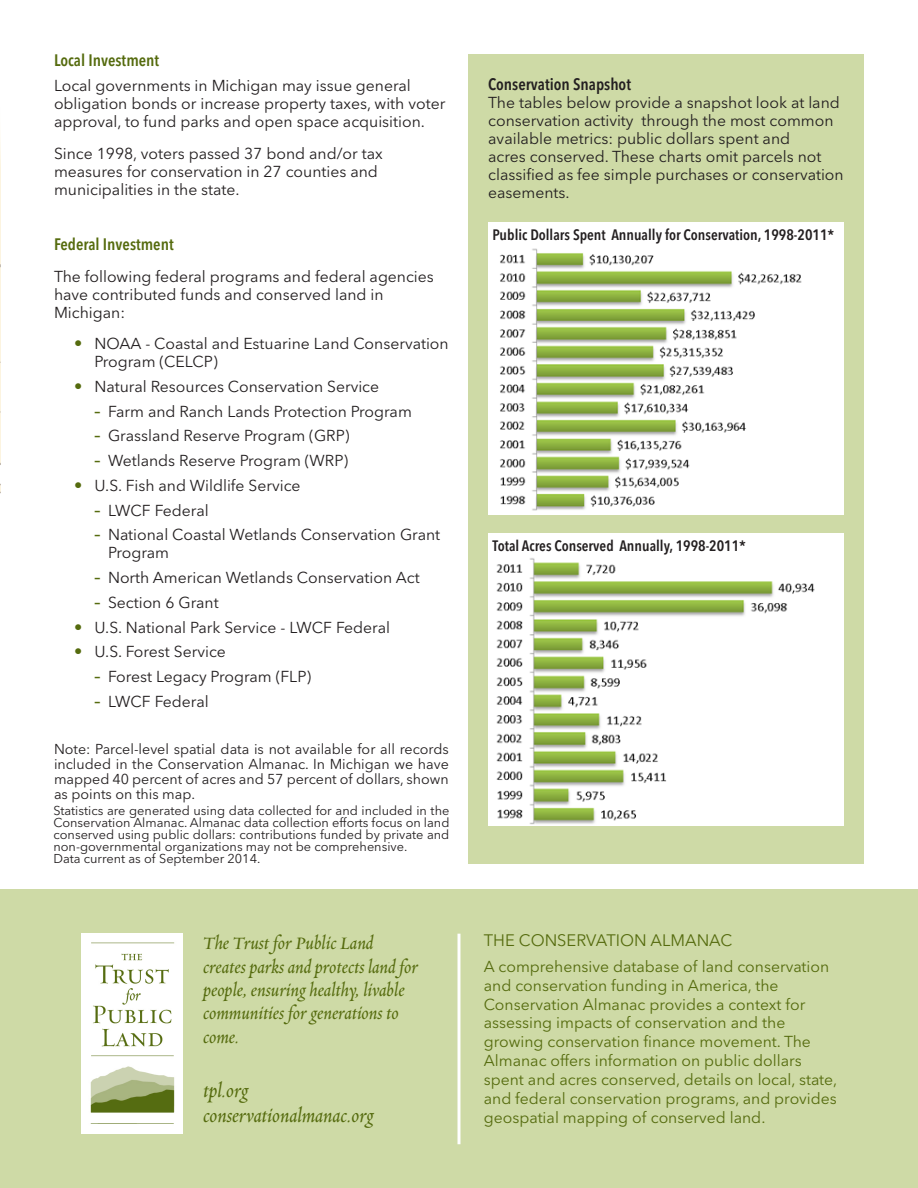
<style>
.page{position:relative;width:918px;height:1188px;background:#fff}
.page>*{position:absolute;margin:0;border:0;box-sizing:border-box;transform-origin:0 0}
.t1{font:italic 21px/25.2px "Requiem Text";color:#556b0e}
.t2{font:italic 19.5px/23.4px "Requiem Text";color:#556b0e}
.t3{font:16.5px "Avenir Next LT Pro";color:#556b0e}
.t4{font:600 condensed 16.5px "Avenir Next LT Pro";color:#231f20}
.Columns_text{font:600 condensed 16.5px "Avenir Next LT Pro";color:#556b0e}
.Section_headers{font:600 condensed 16.5px "Avenir Next LT Pro";color:#556b0e}
.Columns_text-2{font:15.75px/18px "Avenir Next LT Pro";color:#231f20}
.t5{font:15.75px/18.9px "Avenir Next LT Pro";color:#556b0e}
.t6{font:600 condensed 15px "Avenir Next LT Pro";color:#231f20}
.t7{font:14.25px/15px "Avenir Next LT Pro";color:#231f20;text-align:justify}
.t8{font:12.75px/12px "Avenir Next LT Pro";color:#231f20}
.s1{font-weight:600;font-stretch:condensed;font-size:16.5px;color:#556b0e}
</style>
<div class="page">
<div style="left:0;top:890px;width:918px;height:298px;background:#cedaa6"></div>
<hr style="left:458px;top:934px;width:2px;height:210px;background:#fff">
<img style="left:81px;top:934px;width:101px;height:200px">
<div style="left:468px;top:54px;width:396px;height:810px;background:#cedaa6"></div>
<hr style="left:0;top:567px;width:1px;height:81px;background:#556b0e">
<img style="left:0;top:138px;width:1px;height:430px">
<div style="left:488px;top:222px;width:356px;height:293px;background:#fff"></div>
<div style="left:488px;top:533px;width:356px;height:292px;background:#fff"></div>
<img style="left:500px;top:248px;width:302px;height:263px">
<img style="left:496px;top:558px;width:319px;height:267px">
<p class="Section_headers" style="left:54px;top:51px;width:107px">Local Investment</p>
<p class="Columns_text-2" style="left:54px;top:77px;width:393px">Local governments in Michigan may issue general obligation bonds or increase property taxes, with voter approval, to fund parks and open space acquisition.</p>
<p class="Columns_text-2" style="left:54px;top:144px;width:330px">Since 1998, voters passed 37 bond and/or tax measures for conservation in 27 counties and municipalities in the state.</p>
<p class="Columns_text" style="left:54px;top:234px;width:121px">Federal Investment</p>
<p class="Columns_text-2" style="left:54px;top:267px;width:381px">The following federal programs and federal agencies have contributed funds and conserved land in<br>Michigan:</p>
<p class="Columns_text-2" style="left:94px;top:335px;width:356px;text-indent:-20px"><span class="s1">•</span> NOAA - Coastal and Estuarine Land Conservation<br>Program (CELCP)</p>
<p class="Columns_text-2" style="left:74px;top:378px;width:306px"><span class="s1">•</span> Natural Resources Conservation Service</p>
<p class="Columns_text-2" style="left:94px;top:402px;width:319px"><span class="s1">–</span> Farm and Ranch Lands Protection Program</p>
<p class="Columns_text-2" style="left:94px;top:427px;width:257px"><span class="s1">–</span> Grassland Reserve Program (GRP)</p>
<p class="Columns_text-2" style="left:94px;top:452px;width:255px"><span class="s1">–</span> Wetlands Reserve Program (WRP)</p>
<p class="Columns_text-2" style="left:74px;top:477px;width:228px"><span class="s1">•</span> U.S. Fish and Wildlife Service</p>
<p class="Columns_text-2" style="left:94px;top:501px;width:116px"><span class="s1">–</span> LWCF Federal</p>
<p class="Columns_text-2" style="left:108px;top:526px;width:334px;text-indent:-14px"><span class="s1">–</span> National Coastal Wetlands Conservation Grant<br>Program</p>
<p class="Columns_text-2" style="left:94px;top:569px;width:327px"><span class="s1">–</span> North American Wetlands Conservation Act</p>
<p class="Columns_text-2" style="left:94px;top:594px;width:126px"><span class="s1">–</span> Section 6 Grant</p>
<p class="Columns_text-2" style="left:74px;top:618px;width:317px"><span class="s1">•</span> U.S. National Park Service - LWCF Federal</p>
<p class="Columns_text-2" style="left:74px;top:643px;width:153px"><span class="s1">•</span> U.S. Forest Service</p>
<p class="Columns_text-2" style="left:94px;top:668px;width:218px"><span class="s1">–</span> Forest Legacy Program (FLP)</p>
<p class="Columns_text-2" style="left:94px;top:693px;width:116px"><span class="s1">–</span> LWCF Federal</p>
<p class="t7" style="left:54px;top:742px;width:396px">Note: Parcel-level spatial data is not available for all records included in the Conservation Almanac. In Michigan we have mapped 40 percent of acres and 57 percent of dollars, shown as points on this map.</p>
<p class="t8" style="left:53px;top:805px;width:398px">Statistics are generated using data collected for and included in the Conservation Almanac. Almanac data collection efforts focus on land conserved using public dollars: contributions funded by private and non-governmental organizations may not be comprehensive.<br>Data current as of September 2014.</p>
<p class="t4" style="left:488px;top:75px;width:144px">Conservation Snapshot</p>
<p class="Columns_text-2" style="left:488px;top:94px;width:357px">The tables below provide a snapshot look at land conservation activity through the most common available metrics: public dollars spent and<br>acres conserved. These charts omit parcels not classified as fee simple purchases or conservation easements.</p>
<p class="t6" style="left:493px;top:226px;width:343px">Public Dollars Spent Annually for Conservation, 1998-2011*</p>
<p class="t6" style="left:493px;top:537px;width:255px">Total Acres Conserved Annually, 1998-2011*</p>
<p class="t2" style="left:203px;top:932px;width:217px">The Trust for Public Land creates parks and protects land for people, ensuring healthy, livable communities for generations to come.</p>
<p class="t3" style="left:484px;top:931px;width:250px">THE CONSERVATION ALMANAC</p>
<p class="t5" style="left:484px;top:957px;width:355px">A comprehensive database of land conservation and conservation funding in America, the Conservation Almanac provides a context for assessing impacts of conservation and the growing conservation finance movement. The Almanac offers information on public dollars spent and acres conserved, details on local, state, and federal conservation programs, and provides geospatial mapping of conserved land.</p>
<h1 class="t1" style="left:203px;top:1078px;width:172px">tpl.org conservationalmanac.org</h1>
</div>
